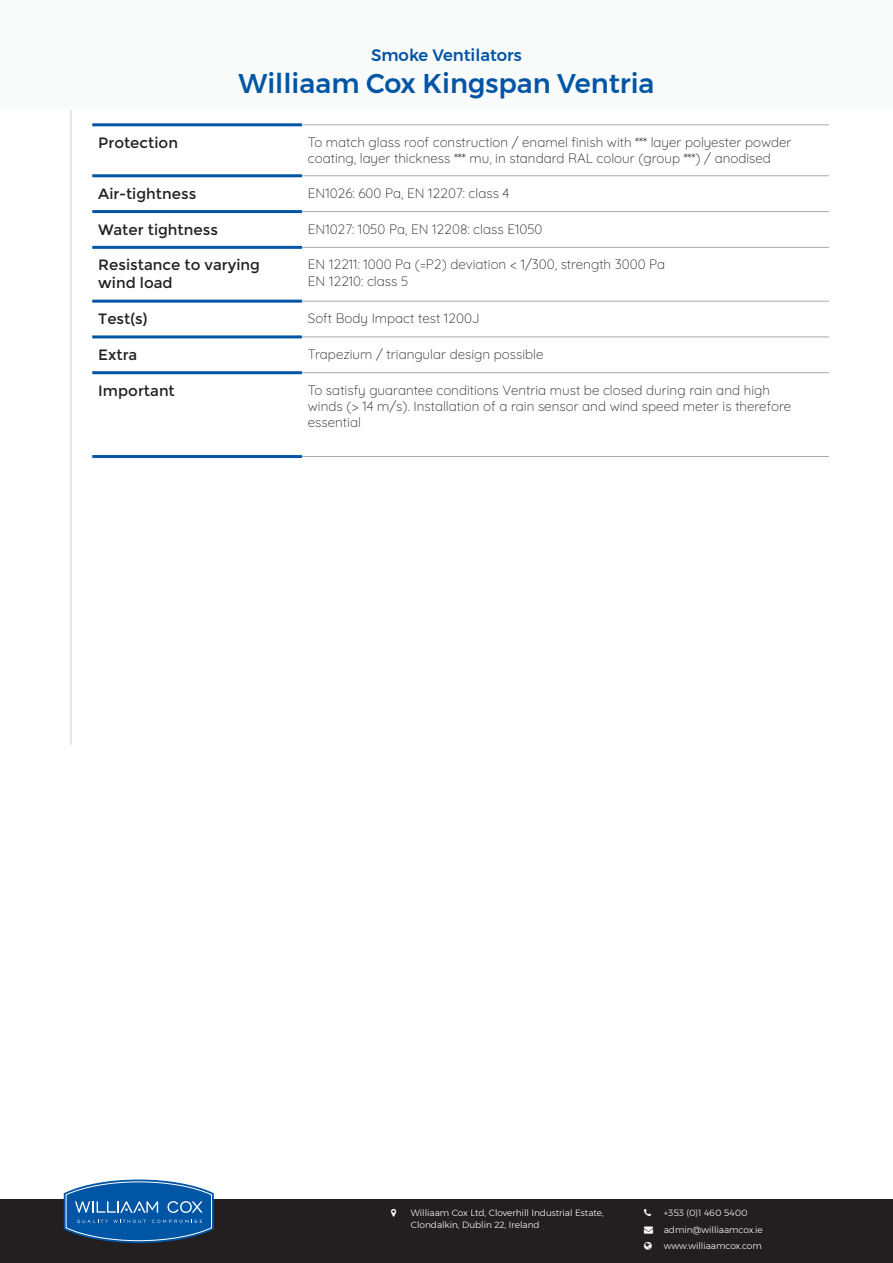
<style>
.page{position:relative;width:893px;height:1263px;background:#fff}
.page>*{position:absolute;margin:0;border:0;box-sizing:border-box;transform-origin:0 0}
.t1{font:500 27px "Montserrat";color:#0155a5}
.t2{font:500 16.5px "Montserrat";color:#0155a5}
.Table_Title{font:15px/18px "Montserrat";color:#231f20}
.Table_Body_Text{font:300 13.5px "Quicksand";color:#231f20}
.t3{font:300 9px/12px "Montserrat";color:#fff}
</style>
<div class="page">
<div style="left:0;top:1199px;width:893px;height:64px;background:#231f20"></div>
<svg style="left:64px;top:1179px;width:150px;height:64px;background:#2a6caa"></svg>
<hr style="left:70px;top:92px;width:2px;height:653px;background:#d1d2d4">
<div style="left:0;top:0;width:893px;height:110px;background:#f9fafa"></div>
<hr style="left:92px;top:123px;width:210px;height:3px;background:#0155a5">
<hr style="left:92px;top:174px;width:210px;height:3px;background:#0155a5">
<hr style="left:92px;top:210px;width:210px;height:3px;background:#0155a5">
<hr style="left:92px;top:246px;width:210px;height:3px;background:#0155a5">
<hr style="left:92px;top:300px;width:210px;height:3px;background:#0155a5">
<hr style="left:92px;top:335px;width:210px;height:3px;background:#0155a5">
<hr style="left:92px;top:371px;width:210px;height:3px;background:#0155a5">
<hr style="left:92px;top:455px;width:210px;height:3px;background:#0155a5">
<hr style="left:302px;top:125px;width:527px;height:1px;background:#a8a9ad">
<hr style="left:302px;top:176px;width:527px;height:1px;background:#a8a9ad">
<hr style="left:302px;top:211px;width:527px;height:1px;background:#a8a9ad">
<hr style="left:302px;top:247px;width:527px;height:1px;background:#a8a9ad">
<hr style="left:302px;top:301px;width:527px;height:1px;background:#a8a9ad">
<hr style="left:302px;top:337px;width:527px;height:1px;background:#a8a9ad">
<hr style="left:302px;top:372px;width:527px;height:1px;background:#a8a9ad">
<hr style="left:302px;top:456px;width:527px;height:1px;background:#a8a9ad">
<p class="t2" style="left:371px;top:42px;width:152px">Smoke Ventilators</p>
<p class="t1" style="left:238px;top:63px;width:418px">Williaam Cox Kingspan Ventria</p>
<p class="Table_Title" style="left:98px;top:134px;width:81px">Protection</p>
<p class="Table_Body_Text" style="left:308px;top:132px;width:485px">To match glass roof construction / enamel finish with *** layer polyester powder</p>
<p class="Table_Body_Text" style="left:308px;top:148px;width:464px">coating, layer thickness *** mu, in standard RAL colour (group ***) / anodised</p>
<p class="Table_Title" style="left:98px;top:185px;width:100px">Air-tightness</p>
<p class="Table_Body_Text" style="left:308px;top:183px;width:203px">EN1026: 600 Pa, EN 12207: class 4</p>
<p class="Table_Title" style="left:98px;top:220px;width:121px">Water tightness</p>
<p class="Table_Body_Text" style="left:308px;top:218px;width:236px">EN1027: 1050 Pa, EN 12208: class E1050</p>
<p class="Table_Title" style="left:98px;top:256px;width:163px">Resistance to varying wind load</p>
<p class="Table_Body_Text" style="left:308px;top:254px;width:359px">EN 12211: 1000 Pa (=P2) deviation &lt; 1/300, strength 3000 Pa</p>
<p class="Table_Body_Text" style="left:308px;top:270px;width:102px">EN 12210: class 5</p>
<p class="Table_Title" style="left:98px;top:310px;width:51px">Test(s)</p>
<p class="Table_Body_Text" style="left:308px;top:308px;width:173px">Soft Body Impact test 1200J</p>
<p class="Table_Title" style="left:98px;top:346px;width:41px">Extra</p>
<p class="Table_Body_Text" style="left:308px;top:344px;width:237px">Trapezium / triangular design possible</p>
<p class="Table_Title" style="left:98px;top:382px;width:78px">Important</p>
<p class="Table_Body_Text" style="left:308px;top:379px;width:464px">To satisfy guarantee conditions Ventria must be closed during rain and high</p>
<p class="Table_Body_Text" style="left:308px;top:396px;width:485px">winds (&gt; 14 m/s). Installation of a rain sensor and wind speed meter is therefore</p>
<p class="Table_Body_Text" style="left:308px;top:412px;width:55px">essential</p>
<p class="t3" style="left:411px;top:1207px;width:195px">Williaam Cox Ltd, Cloverhill Industrial Estate,<br>Clondalkin, Dublin 22, Ireland</p>
<p class="t3" style="left:664px;top:1207px;width:85px">+353 (0)1 460 5400</p>
<p class="t3" style="left:644px;top:1221px;width:120px;line-height:16.2px;text-align:right">→ admin@williaamcox.ie www.williaamcox.com</p>
</div>
